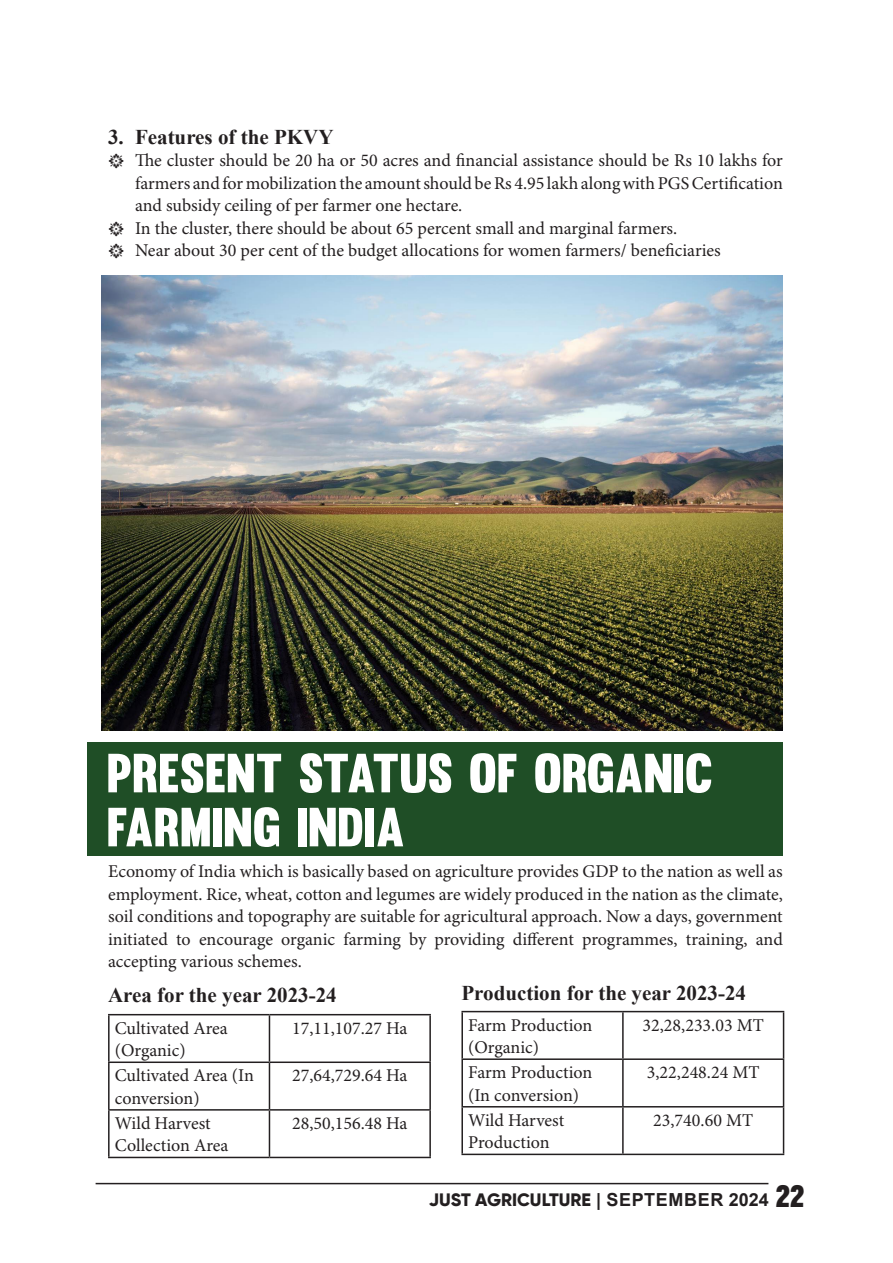
<style>
.page{position:relative;width:893px;height:1263px;background:#fff}
.page>*{position:absolute;margin:0;border:0;box-sizing:border-box;transform-origin:0 0}
.t1{font:54px/54px "Muro";color:#fff}
.t2{font:700 21px "Times New Roman";color:#231f20}
.t3{font:18px/22.5px "Minion Pro";color:#231f20}
.t4{font:800 18px "Gilroy";color:#231f20}
.s1{font-family:"Arial";font-weight:700}
.s2{font-family:"Muro";font-weight:400;font-size:30px}
</style>
<div class="page">
<hr style="left:96px;top:1183px;width:672px;height:1px;background:#231f20">
<div style="left:87px;top:742px;width:696px;height:114px;background:#1f4e26"></div>
<hr style="left:461px;top:1011px;width:162px;height:1px;background:#231f20">
<hr style="left:461px;top:1012px;width:2px;height:46px;background:#231f20">
<hr style="left:623px;top:1011px;width:161px;height:1px;background:#231f20">
<hr style="left:622px;top:1012px;width:2px;height:46px;background:#231f20">
<hr style="left:783px;top:1012px;width:1px;height:46px;background:#231f20">
<hr style="left:461px;top:1058px;width:162px;height:2px;background:#231f20">
<hr style="left:461px;top:1060px;width:2px;height:46px;background:#231f20">
<hr style="left:623px;top:1058px;width:161px;height:2px;background:#231f20">
<hr style="left:622px;top:1060px;width:2px;height:46px;background:#231f20">
<hr style="left:783px;top:1060px;width:1px;height:46px;background:#231f20">
<hr style="left:461px;top:1106px;width:162px;height:1px;background:#231f20">
<hr style="left:461px;top:1107px;width:2px;height:46px;background:#231f20">
<hr style="left:623px;top:1106px;width:161px;height:1px;background:#231f20">
<hr style="left:622px;top:1107px;width:2px;height:46px;background:#231f20">
<hr style="left:783px;top:1107px;width:1px;height:46px;background:#231f20">
<hr style="left:461px;top:1153px;width:162px;height:2px;background:#231f20">
<hr style="left:623px;top:1153px;width:161px;height:2px;background:#231f20">
<hr style="left:108px;top:1014px;width:161px;height:1px;background:#231f20">
<hr style="left:108px;top:1015px;width:2px;height:46px;background:#231f20">
<hr style="left:269px;top:1014px;width:162px;height:1px;background:#231f20">
<hr style="left:269px;top:1015px;width:1px;height:46px;background:#231f20">
<hr style="left:429px;top:1015px;width:2px;height:46px;background:#231f20">
<hr style="left:108px;top:1061px;width:161px;height:2px;background:#231f20">
<hr style="left:108px;top:1063px;width:2px;height:46px;background:#231f20">
<hr style="left:269px;top:1061px;width:162px;height:2px;background:#231f20">
<hr style="left:269px;top:1063px;width:1px;height:46px;background:#231f20">
<hr style="left:429px;top:1063px;width:2px;height:46px;background:#231f20">
<hr style="left:108px;top:1109px;width:161px;height:1px;background:#231f20">
<hr style="left:108px;top:1110px;width:2px;height:47px;background:#231f20">
<hr style="left:269px;top:1109px;width:162px;height:1px;background:#231f20">
<hr style="left:269px;top:1110px;width:1px;height:47px;background:#231f20">
<hr style="left:429px;top:1110px;width:2px;height:47px;background:#231f20">
<hr style="left:108px;top:1157px;width:161px;height:1px;background:#231f20">
<hr style="left:269px;top:1157px;width:162px;height:1px;background:#231f20">
<img style="left:101px;top:276px;width:682px;height:454px">
<p class="t2" style="left:108px;top:121px;width:227px">3. Features of the PKVY</p>
<p class="t3" style="left:135px;top:150px;width:649px;text-align:justify;text-indent:-27px">ӆ The cluster should be 20 ha or 50 acres and financial assistance should be Rs 10 lakhs for farmers and for mobilization the amount should be Rs 4.95 lakh along with PGS Certification and subsidy ceiling of per farmer one hectare.</p>
<p class="t3" style="left:108px;top:217px;width:571px">ӆ In the cluster, there should be about 65 percent small and marginal farmers.</p>
<p class="t3" style="left:108px;top:240px;width:614px">ӆ Near about 30 per cent of the budget allocations for women farmers/ beneficiaries</p>
<p class="t1" style="left:107px;top:746px;width:608px">PRESENT STATUS OF ORGANIC<br>FARMING INDIA</p>
<p class="t3" style="left:108px;top:861px;width:676px;text-align:justify">Economy of India which is basically based on agriculture provides GDP to the nation as well as employment. Rice, wheat, cotton and legumes are widely produced in the nation as the climate, soil conditions and topography are suitable for agricultural approach. Now a days, government initiated to encourage organic farming by providing different programmes, training, and accepting various schemes.</p>
<p class="t2" style="left:108px;top:980px;width:230px">Area for the year 2023-24</p>
<p class="t2" style="left:461px;top:977px;width:286px">Production for the year 2023-24</p>
<p class="t3" style="left:115px;top:1017px;width:115px">Cultivated Area (Organic)</p>
<p class="t3" style="left:292px;top:1017px;width:117px">17,11,107.27 Ha</p>
<p class="t3" style="left:115px;top:1065px;width:141px">Cultivated Area (In conversion)</p>
<p class="t3" style="left:292px;top:1065px;width:117px">27,64,729.64 Ha</p>
<p class="t3" style="left:115px;top:1113px;width:115px">Wild Harvest<br>Collection Area</p>
<p class="t3" style="left:292px;top:1113px;width:117px">28,50,156.48 Ha</p>
<p class="t3" style="left:468px;top:1014px;width:126px">Farm Production (Organic)</p>
<p class="t3" style="left:643px;top:1014px;width:123px">32,28,233.03 MT</p>
<p class="t3" style="left:468px;top:1062px;width:126px">Farm Production (In conversion)</p>
<p class="t3" style="left:647px;top:1062px;width:114px">3,22,248.24 MT</p>
<p class="t3" style="left:468px;top:1109px;width:97px">Wild Harvest<br>Production</p>
<p class="t3" style="left:653px;top:1109px;width:101px">23,740.60 MT</p>
<p class="t4" style="left:429px;top:1188px;width:377px">JUST AGRICULTURE <span class="s1">| SEPTEMBER 2024</span> <span class="s2">22</span></p>
</div>
